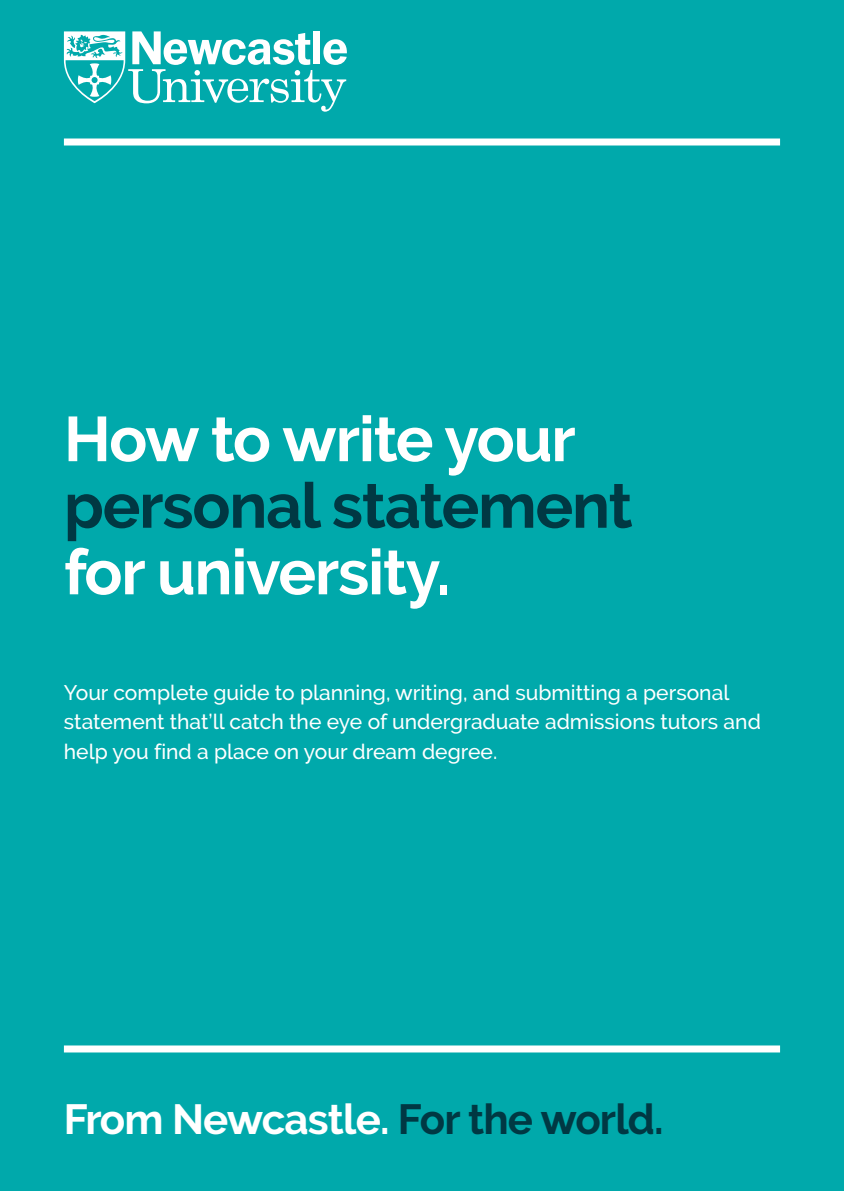
<style>
.page{position:relative;width:844px;height:1191px;background:#fff}
.page>*{position:absolute;margin:0;border:0;box-sizing:border-box;transform-origin:0 0}
.t1{font:700 63px "Derailed";letter-spacing:-.02em;color:#fff}
.t2{font:700 63px "Derailed";letter-spacing:-.02em;color:#003843}
.t3{font:700 42px "Derailed";letter-spacing:-.02em;color:#fff}
.t4{font:500 21px/29.8px "Derailed";color:#fff}
.s1{color:#003843}
</style>
<div class="page">
<div style="left:0;top:0;width:843px;height:1191px;background:#00a9ab"></div>
<div style="left:64px;top:138px;width:715px;height:7px;background:#fff"></div>
<div style="left:64px;top:1045px;width:715px;height:7px;background:#fff"></div>
<svg style="left:64px;top:31px;width:283px;height:81px"></svg>
<h1 class="t1" style="left:64px;top:403px;width:513px">How to write your</h1>
<h1 class="t2" style="left:64px;top:469px;width:570px">personal statement</h1>
<h1 class="t1" style="left:64px;top:536px;width:388px">for university.</h1>
<p class="t4" style="left:64px;top:677px;width:698px">Your complete guide to planning, writing, and submitting a personal statement that’ll catch the eye of undergraduate admissions tutors and help you find a place on your dream degree.</p>
<h2 class="t3" style="left:64px;top:1095px;width:601px">From Newcastle. <span class="s1">For the world.</span></h2>
</div>
